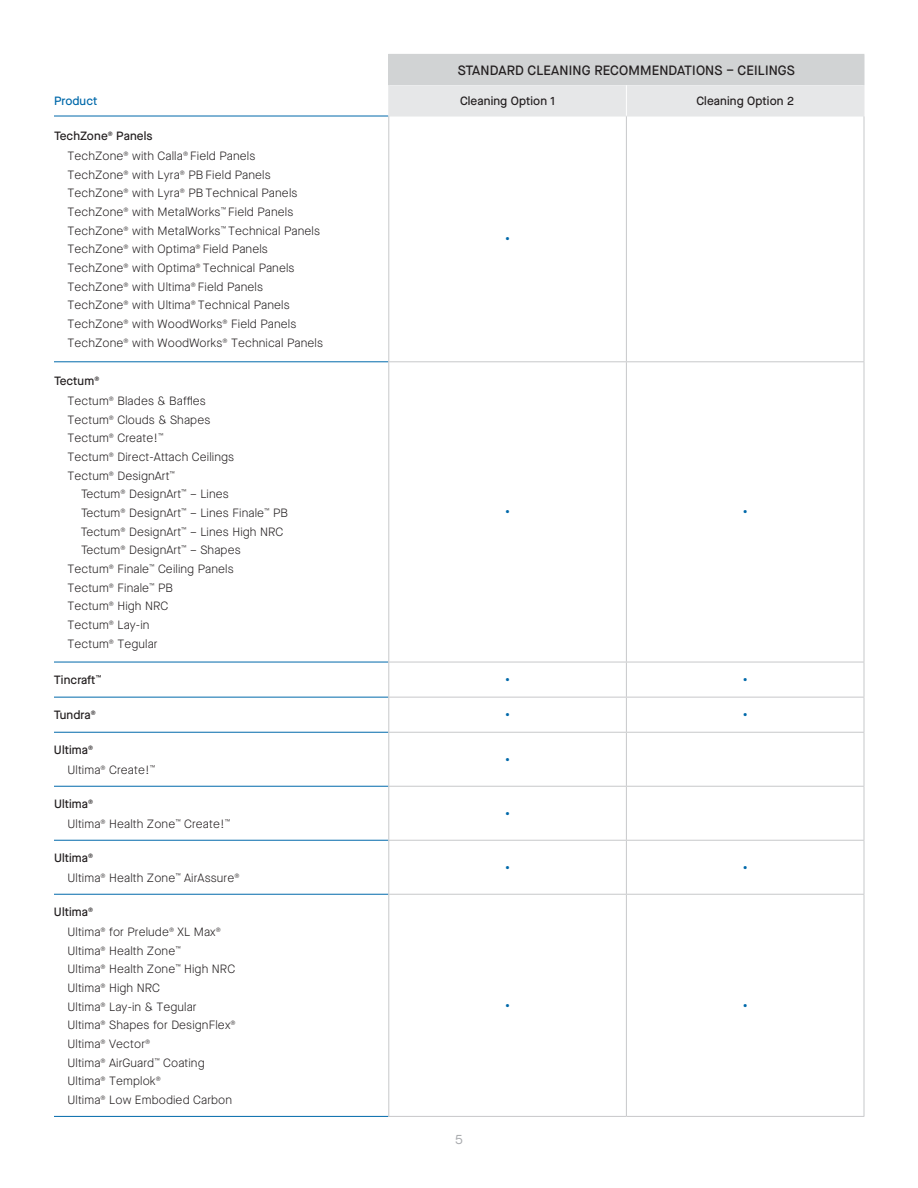
<style>
.page{position:relative;width:918px;height:1188px;background:#fff}
.page>*{position:absolute;margin:0;border:0;box-sizing:border-box;transform-origin:0 0}
.t1{font:500 13.5px "Maison Neue";letter-spacing:.01em;color:#231f20}
.t2{font:13.5px "Maison Neue";color:#a7a9ac}
.t3{font:300 12px/18.6px "Maison Neue";letter-spacing:.01em;color:#231f20}
.t4{font:500 12px "Maison Neue";letter-spacing:.01em;color:#231f20}
.t5{font:700 12px "Maison Neue";color:#0069aa}
.t6{font:500 12px "Maison Neue";letter-spacing:.005em;color:#0069aa}
.s1{font-weight:500}
</style>
<div class="page">
<div style="left:389px;top:54px;width:475px;height:31px;background:#d1d3d4"></div>
<div style="left:389px;top:85px;width:475px;height:31px;background:#e6e7e8"></div>
<svg style="left:389px;top:117px;width:475px;height:999px"></svg>
<hr style="left:388px;top:54px;width:238px;height:1px;background:#d1d3d4">
<hr style="left:864px;top:55px;width:1px;height:30px;background:#d1d3d4">
<hr style="left:54px;top:116px;width:334px;height:1px;background:#0069aa">
<hr style="left:54px;top:362px;width:334px;height:1px;background:#0069aa">
<hr style="left:54px;top:662px;width:334px;height:1px;background:#0069aa">
<hr style="left:54px;top:697px;width:334px;height:1px;background:#0069aa">
<hr style="left:54px;top:732px;width:334px;height:1px;background:#0069aa">
<hr style="left:54px;top:786px;width:334px;height:1px;background:#0069aa">
<hr style="left:54px;top:840px;width:334px;height:1px;background:#0069aa">
<hr style="left:54px;top:894px;width:334px;height:1px;background:#0069aa">
<hr style="left:388px;top:116px;width:238px;height:1px;background:#e6e7e8">
<hr style="left:626px;top:116px;width:238px;height:1px;background:#e6e7e8">
<hr style="left:388px;top:85px;width:1px;height:31px;background:#e6e7e8">
<hr style="left:626px;top:85px;width:1px;height:31px;background:#fff">
<hr style="left:864px;top:85px;width:1px;height:31px;background:#e6e7e8">
<hr style="left:388px;top:55px;width:1px;height:30px;background:#d1d3d4">
<hr style="left:54px;top:1116px;width:334px;height:1px;background:#0069aa">
<hr style="left:388px;top:116px;width:1px;height:245px;background:#c7c8ca">
<hr style="left:626px;top:116px;width:1px;height:245px;background:#c7c8ca">
<hr style="left:864px;top:116px;width:1px;height:245px;background:#c7c8ca">
<hr style="left:388px;top:361px;width:238px;height:1px;background:#c7c8ca">
<hr style="left:388px;top:362px;width:1px;height:300px;background:#c7c8ca">
<hr style="left:626px;top:361px;width:238px;height:1px;background:#c7c8ca">
<hr style="left:626px;top:362px;width:1px;height:300px;background:#c7c8ca">
<hr style="left:864px;top:362px;width:1px;height:300px;background:#c7c8ca">
<hr style="left:388px;top:662px;width:238px;height:1px;background:#c7c8ca">
<hr style="left:388px;top:662px;width:1px;height:35px;background:#c7c8ca">
<hr style="left:626px;top:662px;width:238px;height:1px;background:#c7c8ca">
<hr style="left:626px;top:662px;width:1px;height:35px;background:#c7c8ca">
<hr style="left:864px;top:662px;width:1px;height:35px;background:#c7c8ca">
<hr style="left:388px;top:697px;width:238px;height:1px;background:#c7c8ca">
<hr style="left:388px;top:698px;width:1px;height:34px;background:#c7c8ca">
<hr style="left:626px;top:697px;width:238px;height:1px;background:#c7c8ca">
<hr style="left:626px;top:698px;width:1px;height:34px;background:#c7c8ca">
<hr style="left:864px;top:698px;width:1px;height:34px;background:#c7c8ca">
<hr style="left:388px;top:732px;width:238px;height:1px;background:#c7c8ca">
<hr style="left:388px;top:733px;width:1px;height:53px;background:#c7c8ca">
<hr style="left:626px;top:732px;width:238px;height:1px;background:#c7c8ca">
<hr style="left:626px;top:733px;width:1px;height:53px;background:#c7c8ca">
<hr style="left:864px;top:733px;width:1px;height:53px;background:#c7c8ca">
<hr style="left:388px;top:786px;width:238px;height:1px;background:#c7c8ca">
<hr style="left:388px;top:787px;width:1px;height:53px;background:#c7c8ca">
<hr style="left:626px;top:786px;width:238px;height:1px;background:#c7c8ca">
<hr style="left:626px;top:787px;width:1px;height:53px;background:#c7c8ca">
<hr style="left:864px;top:787px;width:1px;height:53px;background:#c7c8ca">
<hr style="left:388px;top:840px;width:238px;height:1px;background:#c7c8ca">
<hr style="left:388px;top:841px;width:1px;height:53px;background:#c7c8ca">
<hr style="left:626px;top:840px;width:238px;height:1px;background:#c7c8ca">
<hr style="left:626px;top:841px;width:1px;height:53px;background:#c7c8ca">
<hr style="left:864px;top:841px;width:1px;height:53px;background:#c7c8ca">
<hr style="left:388px;top:894px;width:238px;height:1px;background:#c7c8ca">
<hr style="left:388px;top:895px;width:1px;height:221px;background:#c7c8ca">
<hr style="left:626px;top:894px;width:238px;height:1px;background:#c7c8ca">
<hr style="left:626px;top:895px;width:1px;height:221px;background:#c7c8ca">
<hr style="left:864px;top:895px;width:1px;height:221px;background:#c7c8ca">
<hr style="left:388px;top:1116px;width:238px;height:1px;background:#c7c8ca">
<hr style="left:626px;top:1116px;width:238px;height:1px;background:#c7c8ca">
<p class="t6" style="left:54px;top:93px;width:45px">Product</p>
<p class="t3" style="left:67px;top:126px;width:189px;line-height:20px;text-indent:-13px"><span class="s1">TechZone</span><sup>®</sup> <span class="s1">Panels<br></span>TechZone<sup>®</sup> with Calla<sup>®</sup> Field Panels</p>
<p class="t3" style="left:67px;top:165px;width:257px">TechZone<sup>®</sup> with Lyra<sup>®</sup> PB Field Panels TechZone<sup>®</sup> with Lyra<sup>®</sup> PB Technical Panels TechZone<sup>®</sup> with MetalWorks<sup>™</sup> Field Panels TechZone<sup>®</sup> with MetalWorks<sup>™</sup> Technical Panels TechZone<sup>®</sup> with Optima<sup>®</sup> Field Panels TechZone<sup>®</sup> with Optima<sup>®</sup> Technical Panels TechZone<sup>®</sup> with Ultima<sup>®</sup> Field Panels TechZone<sup>®</sup> with Ultima<sup>®</sup> Technical Panels TechZone<sup>®</sup> with WoodWorks<sup>®</sup> Field Panels TechZone<sup>®</sup> with WoodWorks<sup>®</sup> Technical Panels</p>
<p class="t3" style="left:68px;top:371px;width:140px;line-height:20px;text-indent:-13px"><span class="s1">Tectum</span><sup>®<br></sup>Tectum<sup>®</sup> Blades &amp; Baffles</p>
<p class="t3" style="left:68px;top:410px;width:168px">Tectum<sup>®</sup> Clouds &amp; Shapes<br>Tectum<sup>®</sup> Create!<sup>™<br></sup>Tectum<sup>®</sup> Direct-Attach Ceilings<br>Tectum<sup>®</sup> DesignArt<sup>™</sup></p>
<p class="t3" style="left:81px;top:485px;width:149px">Tectum<sup>®</sup> DesignArt<sup>™</sup> – Lines</p>
<p class="t3" style="left:81px;top:504px;width:209px">Tectum<sup>®</sup> DesignArt<sup>™</sup> – Lines Finale<sup>™</sup> PB</p>
<p class="t3" style="left:81px;top:522px;width:204px">Tectum<sup>®</sup> DesignArt<sup>™</sup> – Lines High NRC</p>
<p class="t3" style="left:81px;top:541px;width:161px">Tectum<sup>®</sup> DesignArt<sup>™</sup> – Shapes</p>
<p class="t3" style="left:68px;top:560px;width:168px">Tectum<sup>®</sup> Finale<sup>™</sup> Ceiling Panels</p>
<p class="t3" style="left:68px;top:578px;width:107px">Tectum<sup>®</sup> Finale<sup>™</sup> PB</p>
<p class="t3" style="left:68px;top:597px;width:102px">Tectum<sup>®</sup> High NRC</p>
<p class="t3" style="left:68px;top:616px;width:84px">Tectum<sup>®</sup> Lay-in</p>
<p class="t3" style="left:68px;top:634px;width:92px">Tectum<sup>®</sup> Tegular</p>
<p class="t1" style="left:458px;top:61px;width:339px">STANDARD CLEANING RECOMMENDATIONS – CEILINGS</p>
<p class="t4" style="left:460px;top:93px;width:97px">Cleaning Option 1</p>
<p class="t4" style="left:696px;top:93px;width:99px">Cleaning Option 2</p>
<p class="t5" style="left:505px;top:231px;width:6px">•</p>
<p class="t5" style="left:505px;top:504px;width:6px">•</p>
<p class="t5" style="left:743px;top:504px;width:6px">•</p>
<p class="t4" style="left:54px;top:672px;width:49px">Tincraft<sup>™</sup></p>
<p class="t5" style="left:505px;top:671px;width:6px">•</p>
<p class="t5" style="left:743px;top:671px;width:6px">•</p>
<p class="t4" style="left:54px;top:707px;width:43px">Tundra<sup>®</sup></p>
<p class="t5" style="left:505px;top:706px;width:6px">•</p>
<p class="t5" style="left:743px;top:706px;width:6px">•</p>
<p class="t3" style="left:67px;top:740px;width:89px;line-height:20px;text-indent:-14px"><span class="s1">Ultima</span><sup>®<br></sup>Ultima<sup>®</sup> Create!<sup>™</sup></p>
<p class="t5" style="left:505px;top:751px;width:6px">•</p>
<p class="t3" style="left:67px;top:794px;width:164px;line-height:20px;text-indent:-13px"><span class="s1">Ultima</span><sup>®<br></sup>Ultima<sup>®</sup> Health Zone<sup>™</sup> Create!<sup>™</sup></p>
<p class="t3" style="left:67px;top:848px;width:173px;line-height:20px;text-indent:-13px"><span class="s1">Ultima</span><sup>®<br></sup>Ultima<sup>®</sup> Health Zone<sup>™</sup> AirAssure<sup>®</sup></p>
<p class="t3" style="left:67px;top:902px;width:155px;line-height:20px;text-indent:-14px"><span class="s1">Ultima</span><sup>®<br></sup>Ultima<sup>®</sup> for Prelude<sup>®</sup> XL Max<sup>®</sup></p>
<p class="t3" style="left:67px;top:941px;width:170px">Ultima<sup>®</sup> Health Zone<sup>™<br></sup>Ultima<sup>®</sup> Health Zone<sup>™</sup> High NRC<br>Ultima<sup>®</sup> High NRC<br>Ultima<sup>®</sup> Lay-in &amp; Tegular<br>Ultima<sup>®</sup> Shapes for DesignFlex<sup>®<br></sup>Ultima<sup>®</sup> Vector<sup>®<br></sup>Ultima<sup>®</sup> AirGuard<sup>™</sup> Coating<br>Ultima<sup>®</sup> Templok<sup>®<br></sup>Ultima<sup>®</sup> Low Embodied Carbon</p>
<p class="t5" style="left:505px;top:805px;width:6px">•</p>
<p class="t5" style="left:505px;top:859px;width:6px">•</p>
<p class="t5" style="left:743px;top:859px;width:6px">•</p>
<p class="t5" style="left:505px;top:997px;width:6px">•</p>
<p class="t5" style="left:743px;top:997px;width:6px">•</p>
<p class="t2" style="left:455px;top:1131px;width:9px">5</p>
</div>
